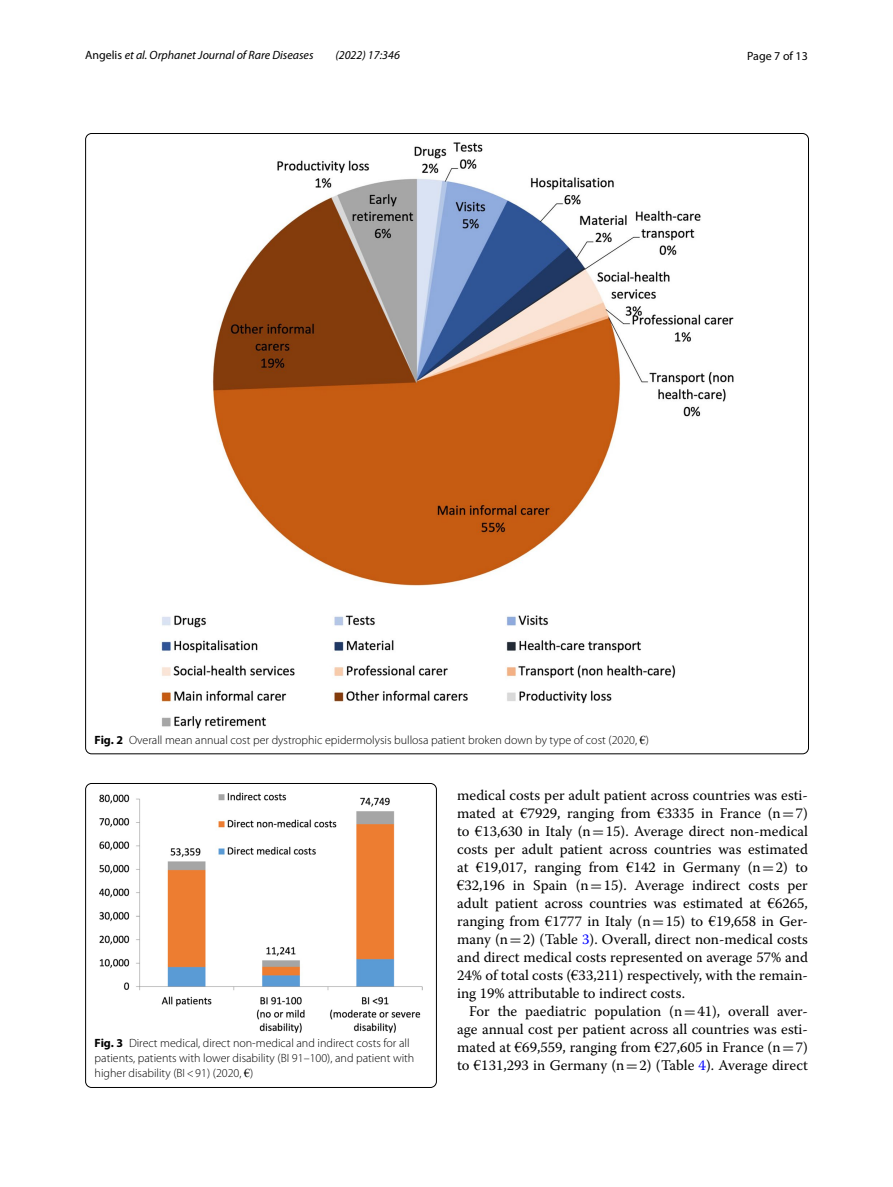
<style>
.page{position:relative;width:893px;height:1187px;background:#fff}
.page>*{position:absolute;margin:0;border:0;box-sizing:border-box;transform-origin:0 0}
.t1{font:14.7px/18px "Warnock Pro";color:#000;text-align:justify}
.t2{font:300 12px/15px "Myriad Pro";color:#000}
.t3{font:italic 12px "Myriad Pro";color:#000}
.t4{font:12px "Myriad Pro";color:#000}
.s1{font-style:normal}
.s2{font-weight:700}
.s3{font-family:"Times New Roman";font-weight:400}
.s4{font-family:"Times New Roman"}
.s5{font-family:"MTSY"}
.s6{color:#00f}
</style>
<div class="page">
<img style="left:161px;top:142px;width:573px;height:586px">
<img style="left:99px;top:792px;width:324px;height:240px">
<div style="left:85px;top:783px;width:352px;height:304px;border:1px solid #000;border-radius:6px"></div>
<p class="t3" style="left:85px;top:48px;width:230px"><span class="s1">Angelis</span> et al. Orphanet Journal of Rare Diseases</p>
<p class="t3" style="left:335px;top:48px;width:66px">(2022) 17:346</p>
<p class="t4" style="left:747px;top:48px;width:62px">Page 7 of 13</p>
<p class="t2" style="left:95px;top:732px;width:556px"><span class="s2">Fig. 2</span> Overall mean annual cost per dystrophic epidermolysis bullosa patient broken down by type of cost (2020, <span class="s3">€</span>)</p>
<p class="t2" style="left:95px;top:1035px;width:321px"><span class="s2">Fig. 3</span> Direct medical, direct non-medical and indirect costs for all patients, patients with lower disability (BI 91–100), and patient with higher disability (BI&lt;91) (2020, <span class="s3">€</span>)</p>
<p class="t1" style="left:457px;top:785px;width:352px">medical costs per adult patient across countries was esti&shy;mated at <span class="s4">€</span>7929, ranging from <span class="s4">€</span>3335 in France (n<span class="s5">=</span>7) to <span class="s4">€</span>13,630 in Italy (n<span class="s5">=</span>15). Average direct non-medical costs per adult patient across countries was estimated at <span class="s4">€</span>19,017, ranging from <span class="s4">€</span>142 in Germany (n<span class="s5">=</span>2) to <span class="s4">€</span>32,196 in Spain (n<span class="s5">=</span>15). Average indirect costs per adult patient across countries was estimated at <span class="s4">€</span>6265, ranging from <span class="s4">€</span>1777 in Italy (n<span class="s5">=</span>15) to <span class="s4">€</span>19,658 in Ger&shy;many (n<span class="s5">=</span>2) (Table <span class="s6">3</span>). Overall, direct non-medical costs and direct medical costs represented on average 57% and 24% of total costs (<span class="s4">€</span>33,211) respectively, with the remain&shy;ing 19% attributable to indirect costs.</p>
<p class="t1" style="left:457px;top:1001px;width:352px;text-indent:12px">For the paediatric population (n<span class="s5">=</span>41), overall aver&shy;age annual cost per patient across all countries was esti&shy;mated at <span class="s4">€</span>69,559, ranging from <span class="s4">€</span>27,605 in France (n<span class="s5">=</span>7) to <span class="s4">€</span>131,293 in Germany (n<span class="s5">=</span>2) (Table <span class="s6">4</span>). Average direct</p>
</div>
